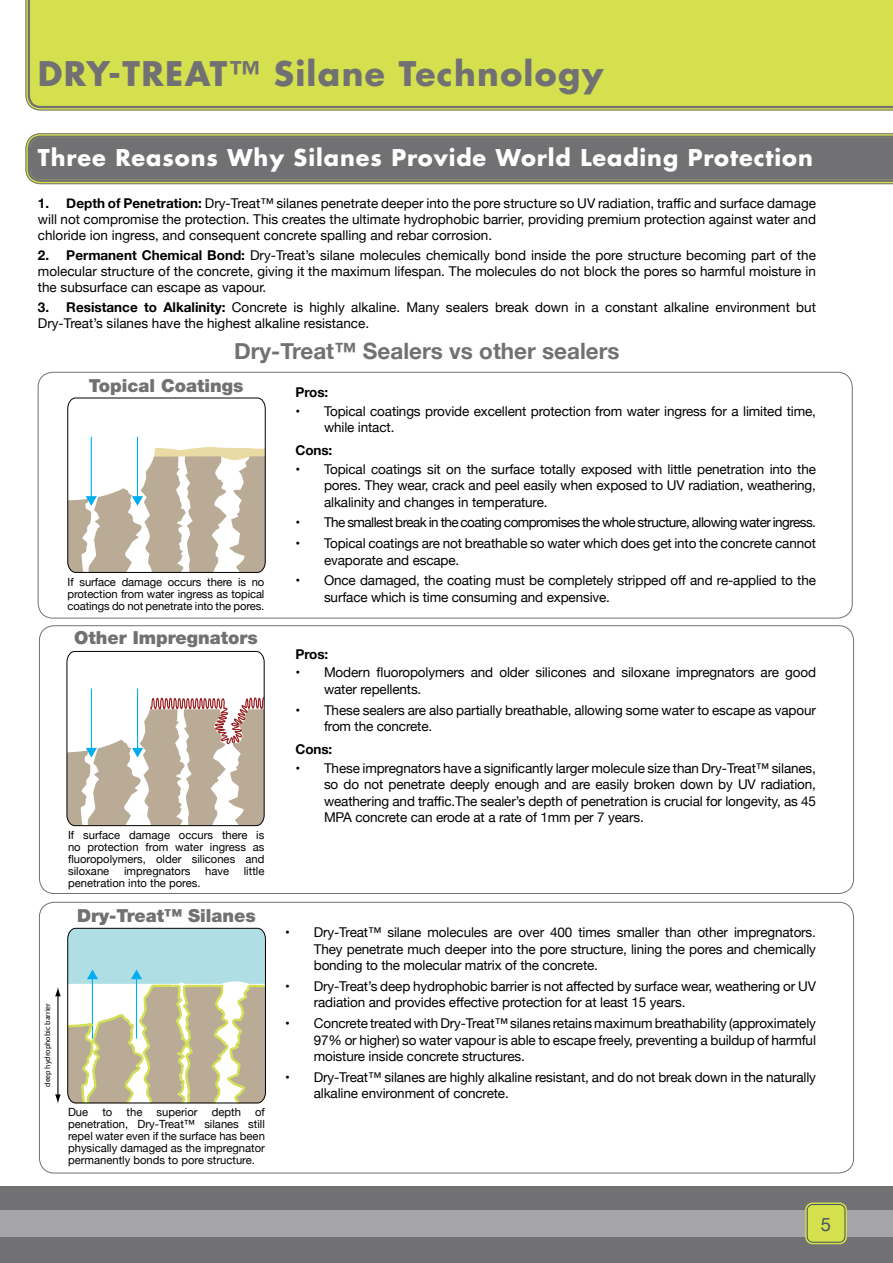
<style>
.page{position:relative;width:893px;height:1263px;background:#fff}
.page>*{position:absolute;margin:0;border:0;box-sizing:border-box;transform-origin:0 0}
.t1{font:700 33px "Futura";letter-spacing:.04em;color:#717073}
.t2{font:700 22.5px "Futura";letter-spacing:.04em;color:#fff}
.t3{font:700 22.5px "Helvetica Neue";color:#717073}
.t4{font:18.3px "Helvetica Neue";color:#455560}
.t5{font:900 18px "Helvetica Neue";color:#717073}
.t6{font:13.5px/16.5px "Helvetica Neue";letter-spacing:-.01em;color:#000}
.t7{font:13.5px "Helvetica Neue";letter-spacing:-.04em;color:#000}
.t8{font:700 13.5px "Helvetica Neue";letter-spacing:-.01em;color:#000}
.t9{font:11.25px/12px "Helvetica Neue";color:#000;text-align:justify}
.t10{font:7.8px "Myriad Pro";color:#000}
.s1{font-weight:700}
</style>
<div class="page">
<div style="left:0;top:1186px;width:893px;height:77px;background:#717073"></div>
<div style="left:0;top:1211px;width:893px;height:26px;background:#a5a5a9"></div>
<svg style="left:805px;top:1202px;width:42px;height:42px"></svg>
<div style="left:810px;top:1208px;width:32px;height:31px;background:#d5e04e"></div>
<div style="left:807px;top:1204px;width:38px;height:39px;border:1px solid #455560;border-radius:6px"></div>
<hr style="left:57px;top:994px;width:1px;height:102px;background:#000">
<svg style="left:55px;top:1094px;width:6px;height:10px"></svg>
<svg style="left:55px;top:987px;width:6px;height:9px"></svg>
<svg style="left:67px;top:928px;width:199px;height:176px"></svg>
<svg style="left:26px;top:0;width:867px;height:110px;background:#b5bc5b"></svg>
<div style="left:28px;top:0;width:865px;height:108px;background:#d5e04e"></div>
<svg style="left:38px;top:184px;width:855px;height:1px"></svg>
<svg style="left:25px;top:133px;width:868px;height:51px;background:#787771"></svg>
<svg style="left:38px;top:650px;width:227px;height:176px"></svg>
<svg style="left:37px;top:397px;width:229px;height:176px"></svg>
<div style="left:38px;top:372px;width:815px;height:246px;border:1px solid #717073;border-radius:15px"></div>
<h1 class="t1" style="left:38px;top:52px;width:567px">DRY-TREAT™ Silane Technology</h1>
<h2 class="t2" style="left:38px;top:143px;width:776px">Three Reasons Why Silanes Provide World Leading Protection</h2>
<p class="t6" style="left:38px;top:196px;width:780px;line-height:15.9px;text-align:justify"><span class="s1">1. Depth of Penetration:</span> Dry-Treat™ silanes penetrate deeper into the pore structure so UV radiation, traffic and surface damage will not compromise the protection. This creates the ultimate hydrophobic barrier, providing premium protection against water and chloride ion ingress, and consequent concrete spalling and rebar corrosion.</p>
<p class="t6" style="left:38px;top:248px;width:780px;line-height:15.9px;text-align:justify"><span class="s1">2. Permanent Chemical Bond:</span> Dry-Treat’s silane molecules chemically bond inside the pore structure becoming part of the molecular structure of the concrete, giving it the maximum lifespan. The molecules do not block the pores so harmful moisture in the subsurface can escape as vapour.</p>
<p class="t6" style="left:38px;top:300px;width:780px;line-height:15.9px"><span class="s1">3. Resistance to Alkalinity:</span> Concrete is highly alkaline. Many sealers break down in a constant alkaline environment but<br>Dry-Treat’s silanes have the highest alkaline resistance.</p>
<h2 class="t3" style="left:234px;top:333px;width:387px">Dry-Treat™ Sealers vs other sealers</h2>
<h3 class="t5" style="left:89px;top:374px;width:156px">Topical Coatings</h3>
<p class="t8" style="left:296px;top:381px;width:34px">Pros:</p>
<p class="t6" style="left:324px;top:403px;width:493px;text-indent:-28px">• Topical coatings provide excellent protection from water ingress for a limited time, while intact.</p>
<p class="t8" style="left:296px;top:439px;width:38px">Cons:</p>
<p class="t6" style="left:324px;top:461px;width:493px;text-align:justify;text-indent:-28px">• Topical coatings sit on the surface totally exposed with little penetration into the pores. They wear, crack and peel easily when exposed to UV radiation, weathering, alkalinity and changes in temperature.</p>
<p class="t7" style="left:296px;top:513px;width:522px">• The smallest break in the coating compromises the whole structure, allowing water ingress.</p>
<p class="t6" style="left:324px;top:536px;width:493px;text-indent:-28px">• Topical coatings are not breathable so water which does get into the concrete cannot evaporate and escape.</p>
<p class="t6" style="left:324px;top:573px;width:493px;text-indent:-28px">• Once damaged, the coating must be completely stripped off and re-applied to the surface which is time consuming and expensive.</p>
<p class="t9" style="left:68px;top:576px;width:198px">If surface damage occurs there is no protection from water ingress as topical coatings do not penetrate into the pores.</p>
<h3 class="t5" style="left:74px;top:627px;width:185px">Other Impregnators</h3>
<p class="t9" style="left:68px;top:830px;width:198px">If surface damage occurs there is no protection from water ingress as fluoropolymers, older silicones and siloxane</p>
<p class="t9" style="left:124px;top:866px;width:68px">impregnators</p>
<p class="t9" style="left:205px;top:866px;width:25px">have</p>
<p class="t9" style="left:244px;top:866px;width:22px">little</p>
<p class="t9" style="left:68px;top:878px;width:134px">penetration into the pores.</p>
<h3 class="t5" style="left:77px;top:905px;width:180px">Dry-Treat™ Silanes</h3>
<p class="t10" style="left:43px;top:1087px;width:85px;rotate:-90deg">deep hydrophobic barrier</p>
<p class="t9" style="left:68px;top:1106px;width:198px;text-indent:187px">of penetration, Dry-Treat™ silanes still repel water even if the surface has been physically damaged as the impregnator permanently bonds to pore structure.</p>
<p class="t9" style="left:68px;top:1106px;width:22px">Due</p>
<p class="t9" style="left:102px;top:1106px;width:12px">to</p>
<p class="t9" style="left:127px;top:1106px;width:17px">the</p>
<p class="t9" style="left:157px;top:1106px;width:43px">superior</p>
<p class="t9" style="left:212px;top:1106px;width:31px">depth</p>
<p class="t8" style="left:296px;top:643px;width:34px">Pros:</p>
<p class="t6" style="left:324px;top:665px;width:493px;text-indent:-28px">• Modern fluoropolymers and older silicones and siloxane impregnators are good water repellents.</p>
<p class="t6" style="left:324px;top:702px;width:493px;text-indent:-28px">• These sealers are also partially breathable, allowing some water to escape as vapour from the concrete.</p>
<p class="t8" style="left:296px;top:738px;width:38px">Cons:</p>
<p class="t6" style="left:324px;top:760px;width:493px;text-align:justify;text-indent:-28px">• These impregnators have a significantly larger molecule size than Dry-Treat™ silanes, so do not penetrate deeply enough and are easily broken down by UV radiation, weathering and traffic.The sealer’s depth of penetration is crucial for longevity, as 45<br>MPA concrete can erode at a rate of 1mm per 7 years.</p>
<p class="t6" style="left:314px;top:925px;width:504px;text-align:justify;text-indent:-28px">• Dry-Treat™ silane molecules are over 400 times smaller than other impregnators.<br>They penetrate much deeper into the pore structure, lining the pores and chemically bonding to the molecular matrix of the concrete.</p>
<p class="t6" style="left:314px;top:978px;width:504px;text-indent:-28px">• Dry-Treat’s deep hydrophobic barrier is not affected by surface wear, weathering or UV radiation and provides effective protection for at least 15 years.</p>
<p class="t6" style="left:314px;top:1016px;width:504px;text-align:justify;text-indent:-28px">• Concrete treated with Dry-Treat™ silanes retains maximum breathability (approximately 97% or higher) so water vapour is able to escape freely, preventing a buildup of harmful moisture inside concrete structures.</p>
<p class="t6" style="left:314px;top:1069px;width:504px;text-indent:-28px">• Dry-Treat™ silanes are highly alkaline resistant, and do not break down in the naturally alkaline environment of concrete.</p>
<h3 class="t4" style="left:821px;top:1212px;width:12px">5</h3>
</div>
